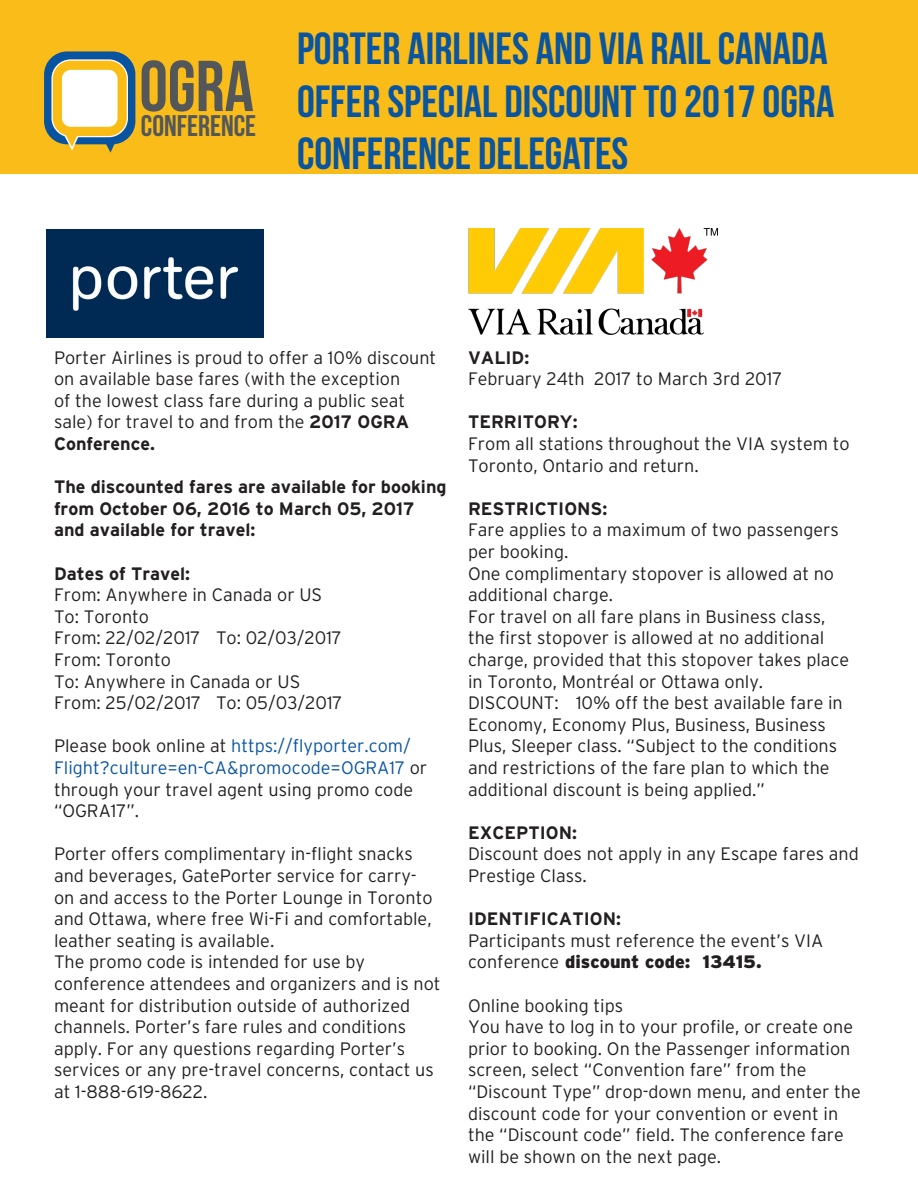
<style>
.page{position:relative;width:918px;height:1188px;background:#fff}
.page>*{position:absolute;margin:0;border:0;box-sizing:border-box;transform-origin:0 0}
.t1{font:700 71.7px "Bebas Neue";color:#53575a}
.t2{font:700 45px/52.5px "Bebas Neue";color:#0a55a0}
.t3{font:700 29.85px "Bebas Neue";color:#53575a}
.t4{font:300 18px/21.6px "Interstate";color:#231f20}
.t5{font:700 18px/21.6px "Interstate";color:#231f20}
.s1{font-weight:700}
.s2{color:#0a55a0}
.s3{font-weight:900}
</style>
<div class="page">
<div style="left:0;top:0;width:918px;height:174px;background:#f9bc19"></div>
<img style="left:468px;top:229px;width:250px;height:106px">
<img style="left:47px;top:229px;width:216px;height:109px">
<svg style="left:44px;top:51px;width:92px;height:102px"></svg>
<p class="t1" style="left:139px;top:47px;width:116px">OGRA</p>
<p class="t3" style="left:141px;top:109px;width:117px">CONFERENCE</p>
<p class="t2" style="left:297px;top:22px;width:539px">PORTER AIRLINES AND VIA RAIL CANADA<br>OFFER SPECIAL DISCOUNT TO 2017 OGRA<br>CONFERENCE DELEGATES</p>
<p class="t4" style="left:54px;top:346px;width:384px">Porter Airlines is proud to offer a 10% discount on available base fares (with the exception<br>of the lowest class fare during a public seat sale) for travel to and from the <span class="s1">2017 OGRA Conference.</span></p>
<p class="t5" style="left:54px;top:476px;width:394px">The discounted fares are available for booking from October 06, 2016 to March 05, 2017 and available for travel:</p>
<p class="t5" style="left:54px;top:562px;width:138px">Dates of Travel:</p>
<p class="t4" style="left:54px;top:584px;width:270px">From: Anywhere in Canada or US</p>
<p class="t4" style="left:54px;top:606px;width:97px">To: Toronto</p>
<p class="t4" style="left:54px;top:627px;width:289px">From: 22/02/2017 To: 02/03/2017</p>
<p class="t4" style="left:54px;top:649px;width:119px">From: Toronto</p>
<p class="t4" style="left:54px;top:670px;width:248px">To: Anywhere in Canada or US</p>
<p class="t4" style="left:54px;top:692px;width:290px">From: 25/02/2017 To: 05/03/2017</p>
<p class="t4" style="left:54px;top:735px;width:375px">Please book online at <span class="s2">https://flyporter.com/ Flight?culture=en-CA&amp;promocode=OGRA17</span> or through your travel agent using promo code “OGRA17”.</p>
<p class="t4" style="left:54px;top:843px;width:380px">Porter offers complimentary in-flight snacks and beverages, GatePorter service for carry&shy;on and access to the Porter Lounge in Toronto and Ottawa, where free Wi-Fi and comfortable, leather seating is available.</p>
<p class="t4" style="left:54px;top:951px;width:388px">The promo code is intended for use by conference attendees and organizers and is not meant for distribution outside of authorized channels. Porter’s fare rules and conditions apply. For any questions regarding Porter’s services or any pre-travel concerns, contact us at 1-888-619-8622.</p>
<p class="t5" style="left:468px;top:346px;width:63px">VALID:</p>
<p class="t4" style="left:468px;top:368px;width:316px">February 24th 2017 to March 3rd 2017</p>
<p class="t5" style="left:468px;top:411px;width:111px">TERRITORY:</p>
<p class="t4" style="left:468px;top:433px;width:383px">From all stations throughout the VIA system to<br>Toronto, Ontario and return.</p>
<p class="t5" style="left:468px;top:498px;width:141px">RESTRICTIONS:</p>
<p class="t4" style="left:468px;top:519px;width:372px">Fare applies to a maximum of two passengers per booking.</p>
<p class="t4" style="left:468px;top:562px;width:368px">One complimentary stopover is allowed at no additional charge.</p>
<p class="t4" style="left:468px;top:606px;width:383px">For travel on all fare plans in Business class, the first stopover is allowed at no additional charge, provided that this stopover takes place in Toronto, Montréal or Ottawa only.</p>
<p class="t4" style="left:468px;top:692px;width:376px">DISCOUNT: 10% off the best available fare in Economy, Economy Plus, Business, Business Plus, Sleeper class. “Subject to the conditions and restrictions of the fare plan to which the additional discount is being applied.”</p>
<p class="t5" style="left:468px;top:822px;width:111px">EXCEPTION:</p>
<p class="t4" style="left:468px;top:843px;width:392px">Discount does not apply in any Escape fares and<br>Prestige Class.</p>
<p class="t5" style="left:468px;top:908px;width:155px">IDENTIFICATION:</p>
<p class="t4" style="left:468px;top:930px;width:357px">Participants must reference the event’s VIA conference <span class="s3">discount code: 13415.</span></p>
<p class="t4" style="left:468px;top:994px;width:157px">Online booking tips</p>
<p class="t4" style="left:468px;top:1016px;width:394px">You have to log in to your profile, or create one prior to booking. On the Passenger information screen, select “Convention fare” from the “Discount Type” drop-down menu, and enter the discount code for your convention or event in the “Discount code” field. The conference fare will be shown on the next page.</p>
</div>
